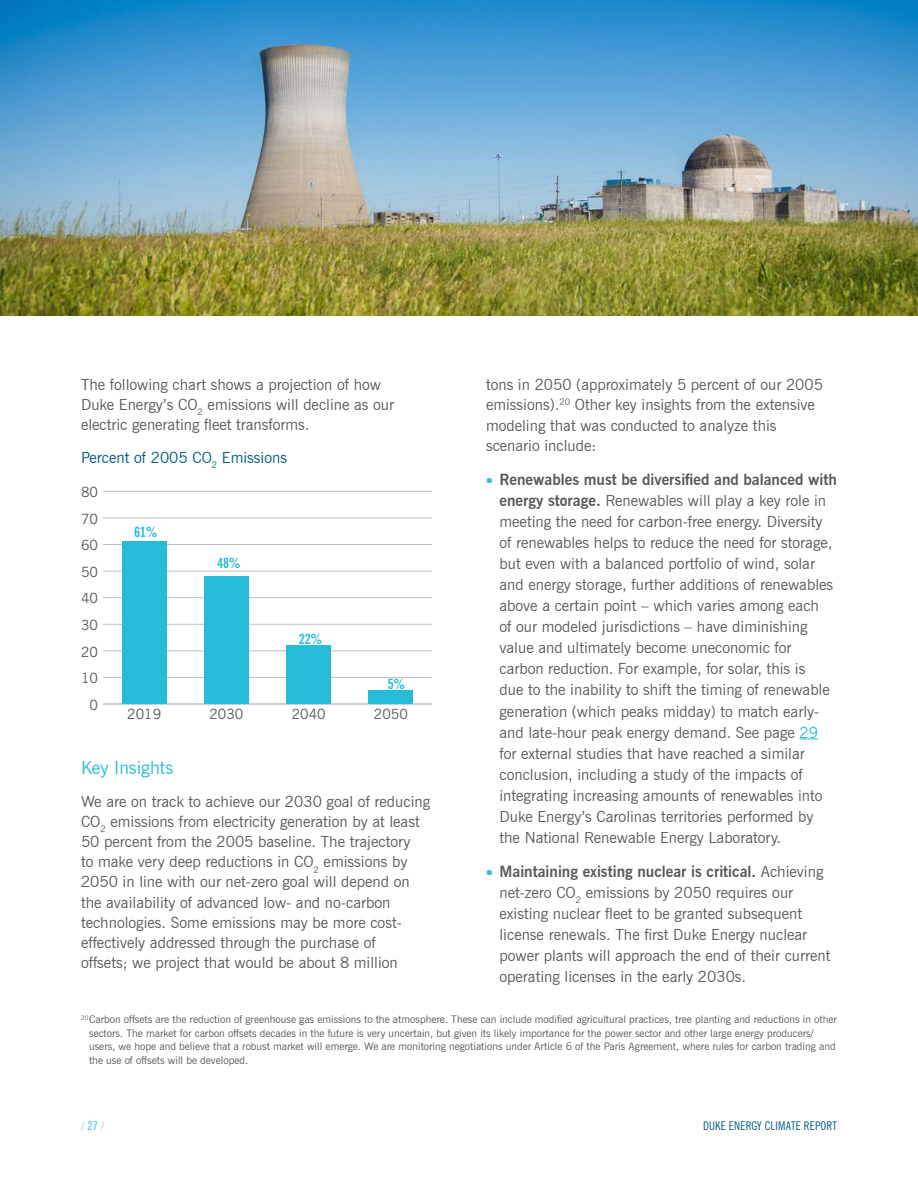
<style>
.page{position:relative;width:918px;height:1188px;background:#fff}
.page>*{position:absolute;margin:0;border:0;box-sizing:border-box;transform-origin:0 0}
.t1{font:18px "News Gothic BT";color:#27bcd7}
.t2{font:15.3px/21px "News Gothic BT";color:#58595b}
.t3{font:15.3px "News Gothic BT";color:#005a84}
.t4{font:14.1px "News Gothic BT";color:#585a5b}
.t5{font:700 condensed 14.1px "News Gothic BT";color:#27bcd7}
.t6{font:condensed 12px "News Gothic BT";letter-spacing:.02em;color:#005a84}
.t7{font:condensed 12px "News Gothic BT";color:#bcbec0}
.t8{font:10.5px/13.5px "News Gothic BT";color:#58595b}
.s1{font-weight:700}
.s2{color:#27bcd7}
</style>
<div class="page">
<hr style="left:103px;top:704px;width:329px;height:1px;background:#bcbec0">
<hr style="left:103px;top:677px;width:329px;height:1px;background:#bcbec0">
<hr style="left:103px;top:651px;width:329px;height:1px;background:#bcbec0">
<hr style="left:103px;top:624px;width:329px;height:1px;background:#bcbec0">
<hr style="left:103px;top:597px;width:329px;height:1px;background:#bcbec0">
<hr style="left:103px;top:571px;width:329px;height:1px;background:#bcbec0">
<hr style="left:103px;top:544px;width:329px;height:1px;background:#bcbec0">
<hr style="left:103px;top:518px;width:329px;height:1px;background:#bcbec0">
<hr style="left:103px;top:491px;width:329px;height:1px;background:#bcbec0">
<div style="left:122px;top:542px;width:44px;height:162px;background:#25bcd7"></div>
<div style="left:204px;top:576px;width:45px;height:128px;background:#27bcd7"></div>
<div style="left:286px;top:646px;width:45px;height:58px;background:#25bcd7"></div>
<div style="left:369px;top:691px;width:44px;height:13px;background:#25bcd7"></div>
<svg style="left:800px;top:738px;width:18px;height:1px"></svg>
<img style="left:0;top:0;width:918px;height:316px">
<p class="t2" style="left:81px;top:374px;width:315px;line-height:20.1px">The following chart shows a projection of how<br>Duke Energy’s CO<sub>2</sub> emissions will decline as our electric generating fleet transforms.</p>
<p class="t3" style="left:81px;top:449px;width:208px">Percent of 2005 CO<sub>2</sub> Emissions</p>
<p class="t4" style="left:81px;top:484px;width:18px">80</p>
<p class="t4" style="left:81px;top:510px;width:18px">70</p>
<p class="t4" style="left:81px;top:537px;width:18px">60</p>
<p class="t4" style="left:81px;top:563px;width:18px">50</p>
<p class="t4" style="left:81px;top:590px;width:18px">40</p>
<p class="t4" style="left:81px;top:617px;width:18px">30</p>
<p class="t4" style="left:81px;top:643px;width:18px">20</p>
<p class="t4" style="left:81px;top:670px;width:18px">10</p>
<p class="t4" style="left:89px;top:696px;width:10px">0</p>
<p class="t5" style="left:134px;top:523px;width:25px">61%</p>
<p class="t5" style="left:217px;top:555px;width:25px">48%</p>
<p class="t5" style="left:299px;top:630px;width:25px">22%</p>
<p class="t5" style="left:388px;top:675px;width:19px">5%</p>
<p class="t4" style="left:127px;top:705px;width:35px">2019</p>
<p class="t4" style="left:209px;top:705px;width:35px">2030</p>
<p class="t4" style="left:292px;top:705px;width:35px">2040</p>
<p class="t4" style="left:374px;top:705px;width:35px">2050</p>
<p class="t1" style="left:81px;top:756px;width:94px">Key Insights</p>
<p class="t2" style="left:81px;top:792px;width:351px;line-height:20.1px">We are on track to achieve our 2030 goal of reducing CO<sub>2</sub> emissions from electricity generation by at least 50 percent from the 2005 baseline. The trajectory<br>to make very deep reductions in CO<sub>2</sub> emissions by 2050 in line with our net-zero goal will depend on the availability of advanced low- and no-carbon technologies. Some emissions may be more cost&shy;effectively addressed through the purchase of<br>offsets; we project that would be about 8 million</p>
<p class="t2" style="left:486px;top:374px;width:339px;line-height:20.4px">tons in 2050 (approximately 5 percent of our 2005 emissions).<sup>20</sup> Other key insights from the extensive modeling that was conducted to analyze this scenario include:</p>
<p class="t2" style="left:500px;top:469px;width:339px"><span class="s1">Renewables must be diversified and balanced with energy storage.</span> Renewables will play a key role in meeting the need for carbon-free energy. Diversity of renewables helps to reduce the need for storage, but even with a balanced portfolio of wind, solar and energy storage, further additions of renewables above a certain point – which varies among each<br>of our modeled jurisdictions – have diminishing value and ultimately become uneconomic for carbon reduction. For example, for solar, this is<br>due to the inability to shift the timing of renewable generation (which peaks midday) to match early&shy;and late-hour peak energy demand. See page <span class="s2">29 </span>for external studies that have reached a similar conclusion, including a study of the impacts of integrating increasing amounts of renewables into Duke Energy’s Carolinas territories performed by the National Renewable Energy Laboratory.</p>
<p class="t2" style="left:500px;top:861px;width:332px"><span class="s1">Maintaining existing nuclear is critical.</span> Achieving net-zero CO<sub>2</sub> emissions by 2050 requires our existing nuclear fleet to be granted subsequent license renewals. The first Duke Energy nuclear power plants will approach the end of their current operating licenses in the early 2030s.</p>
<p class="t8" style="left:89px;top:1013px;width:749px;text-indent:-8px"><sup>20</sup>Carbon offsets are the reduction of greenhouse gas emissions to the atmosphere. These can include modified agricultural practices, tree planting and reductions in other sectors. The market for carbon offsets decades in the future is very uncertain, but given its likely importance for the power sector and other large energy producers/ users, we hope and believe that a robust market will emerge. We are monitoring negotiations under Article 6 of the Paris Agreement, where rules for carbon trading and the use of offsets will be developed.</p>
<p class="t7" style="left:81px;top:1118px;width:25px">/ <span class="s2">27</span> /</p>
<p class="t6" style="left:703px;top:1118px;width:135px">DUKE ENERGY CLIMATE REPORT</p>
</div>
